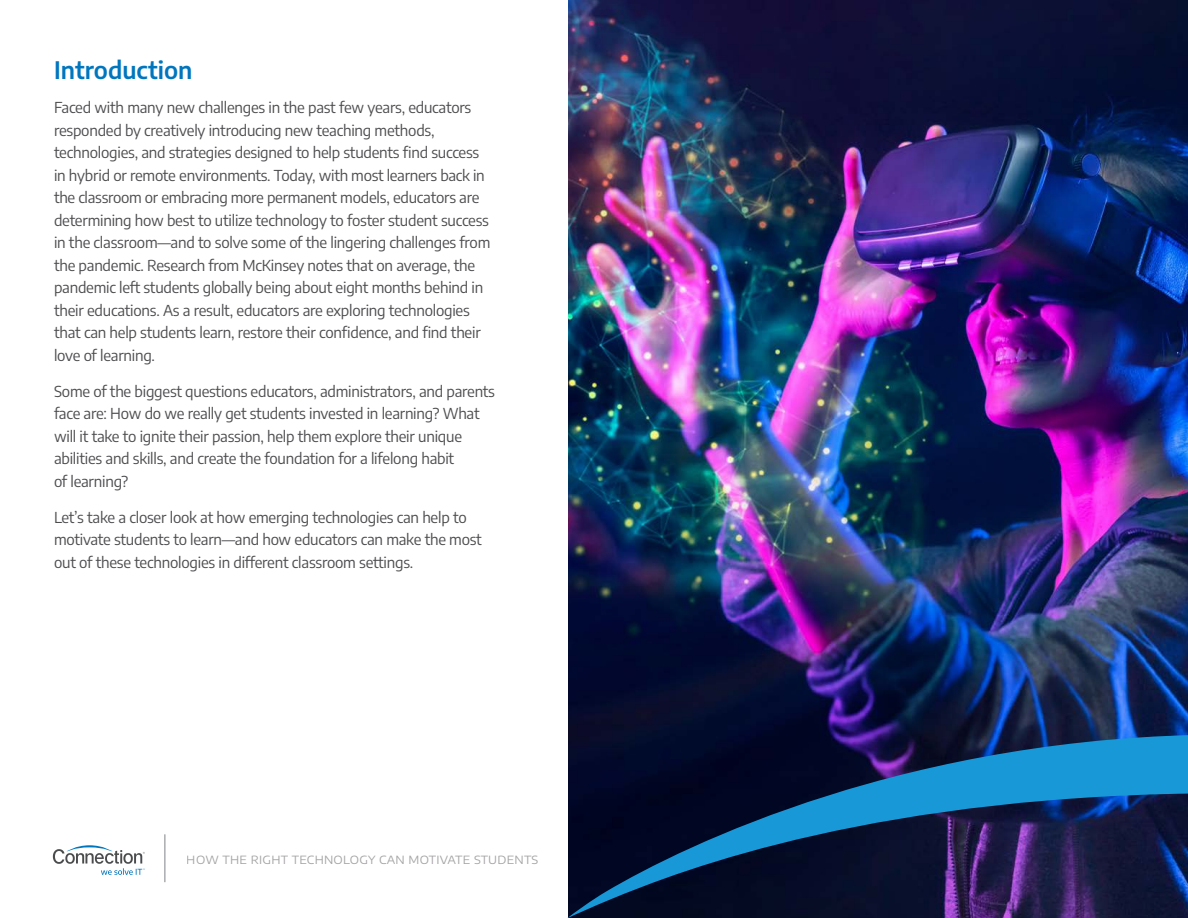
<style>
.page{position:relative;width:1188px;height:918px;background:#fff}
.page>*{position:absolute;margin:0;border:0;box-sizing:border-box;transform-origin:0 0}
.t1{font:600 24px "Encode Sans";color:#0076be}
.Body{font:15px/22.5px "Encode Sans";letter-spacing:-.015em;color:#4d4c4f}
.t2{font:11.25px "Encode Sans Expanded";letter-spacing:.02em;color:#676467}
</style>
<div class="page">
<svg style="left:53px;top:845px;width:92px;height:30px"></svg>
<hr style="left:165px;top:834px;width:1px;height:48px;background:#818386">
<img style="left:568px;top:0;width:620px;height:735px">
<svg style="left:567px;top:735px;width:621px;height:183px"></svg>
<h3 class="t1" style="left:54px;top:52px;width:140px">Introduction</h3>
<p class="Body" style="left:54px;top:96px;width:438px">Faced with many new challenges in the past few years, educators responded by creatively introducing new teaching methods, technologies, and strategies designed to help students find success in hybrid or remote environments. Today, with most learners back in the classroom or embracing more permanent models, educators are determining how best to utilize technology to foster student success in the classroom—and to solve some of the lingering challenges from the pandemic. Research from McKinsey notes that on average, the pandemic left students globally being about eight months behind in their educations. As a result, educators are exploring technologies that can help students learn, restore their confidence, and find their love of learning.</p>
<p class="Body" style="left:54px;top:379px;width:442px">Some of the biggest questions educators, administrators, and parents face are: How do we really get students invested in learning? What will it take to ignite their passion, help them explore their unique abilities and skills, and create the foundation for a lifelong habit<br>of learning?</p>
<p class="Body" style="left:54px;top:505px;width:429px">Let’s take a closer look at how emerging technologies can help to motivate students to learn—and how educators can make the most out of these technologies in different classroom settings.</p>
<p class="t2" style="left:187px;top:852px;width:353px">HOW THE RIGHT TECHNOLOGY CAN MOTIVATE STUDENTS</p>
</div>
